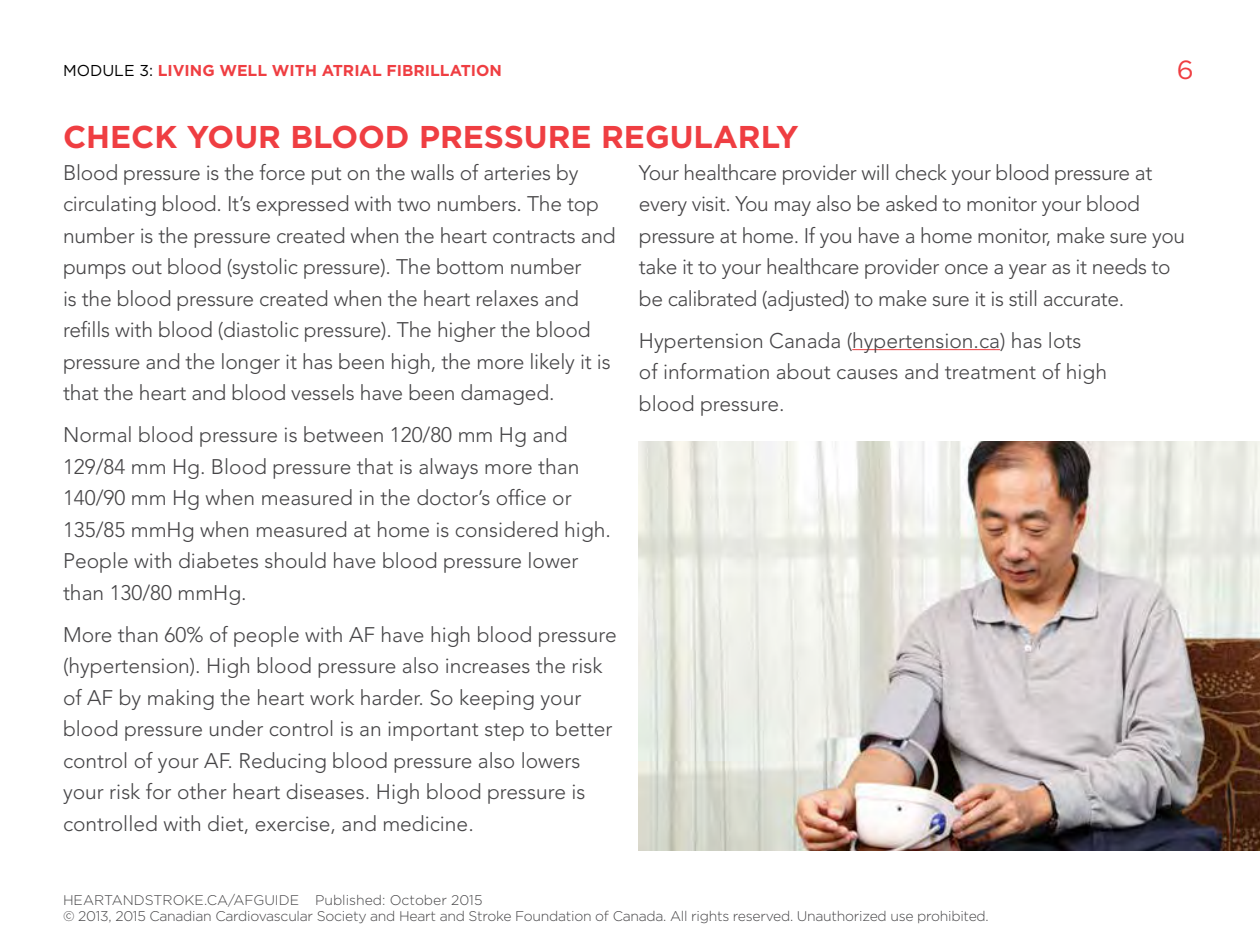
<style>
.page{position:relative;width:1260px;height:945px;background:#fff}
.page>*{position:absolute;margin:0;border:0;box-sizing:border-box;transform-origin:0 0}
.t1{font:700 31.5px "Gotham";color:#ef3e42}
.t2{font:26.25px "Gotham";color:#ef3e42}
.t3{font:300 21px/31.5px "Avenir LT Std";letter-spacing:-.01em;color:#464547}
.t4{font:700 15.75px "Gotham";color:#ef3e42}
.t5{font:300 14px/16.8px "Gotham";letter-spacing:-.02em;color:#464547}
.s1{font-weight:400;color:#000}
</style>
<div class="page">
<hr style="left:852px;top:349px;width:148px;height:1px;background:#ef3e42">
<img style="left:639px;top:441px;width:621px;height:410px">
<p class="t4" style="left:63px;top:60px;width:441px"><span class="s1">MODULE 3:</span> LIVING WELL WITH ATRIAL FIBRILLATION</p>
<p class="t2" style="left:1177px;top:53px;width:18px">6</p>
<h1 class="t1" style="left:63px;top:116px;width:737px">CHECK YOUR BLOOD PRESSURE REGULARLY</h1>
<p class="t3" style="left:63px;top:157px;width:554px">Blood pressure is the force put on the walls of arteries by circulating blood. It’s expressed with two numbers. The top number is the pressure created when the heart contracts and pumps out blood (systolic pressure). The bottom number<br>is the blood pressure created when the heart relaxes and refills with blood (diastolic pressure). The higher the blood pressure and the longer it has been high, the more likely it is that the heart and blood vessels have been damaged.</p>
<p class="t3" style="left:63px;top:419px;width:549px">Normal blood pressure is between 120/80 mm Hg and 129/84 mm Hg. Blood pressure that is always more than 140/90 mm Hg when measured in the doctor’s office or 135/85 mmHg when measured at home is considered high.<br>People with diabetes should have blood pressure lower than 130/80 mmHg.</p>
<p class="t3" style="left:63px;top:619px;width:555px">More than 60% of people with AF have high blood pressure (hypertension). High blood pressure also increases the risk of AF by making the heart work harder. So keeping your blood pressure under control is an important step to better control of your AF. Reducing blood pressure also lowers your risk for other heart diseases. High blood pressure is controlled with diet, exercise, and medicine.</p>
<p class="t3" style="left:639px;top:157px;width:548px">Your healthcare provider will check your blood pressure at every visit. You may also be asked to monitor your blood pressure at home. If you have a home monitor, make sure you take it to your healthcare provider once a year as it needs to be calibrated (adjusted) to make sure it is still accurate.</p>
<p class="t3" style="left:639px;top:325px;width:470px">Hypertension Canada (hypertension.ca) has lots<br>of information about causes and treatment of high blood pressure.</p>
<p class="t5" style="left:63px;top:891px;width:927px">HEARTANDSTROKE.CA/AFGUIDE Published: October 2015<br>© 2013, 2015 Canadian Cardiovascular Society and Heart and Stroke Foundation of Canada. All rights reserved. Unauthorized use prohibited.</p>
</div>
